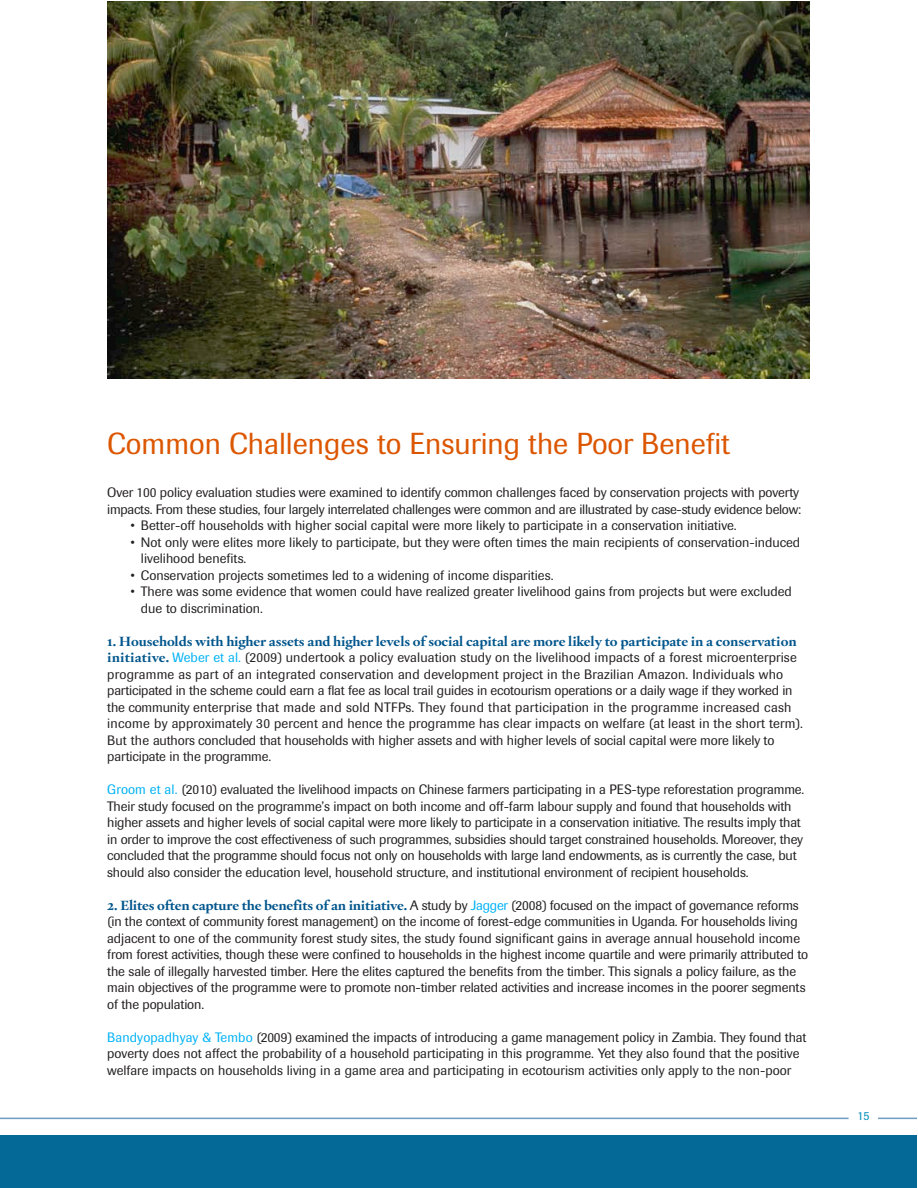
<style>
.page{position:relative;width:918px;height:1188px;background:#fff}
.page>*{position:absolute;margin:0;border:0;box-sizing:border-box;transform-origin:0 0}
.t1{font:30px "Imago";color:#dc5600}
.t2{font:700 14.25px "Oakleaf Text";letter-spacing:-.01em;color:#00558c}
.t3{font:13.5px/16.5px "Imago";letter-spacing:-.01em;color:#232021}
.t4{font:13.5px/16.5px "Imago";letter-spacing:.01em;color:#232021}
.t5{font:12px "Imago";color:#008dba}
.s1{font-family:"Oakleaf Text";font-weight:700;font-size:14.25px;color:#00558c}
.s2{color:#00b2f6}
</style>
<div class="page">
<img style="left:107px;top:1px;width:702px;height:378px">
<hr style="left:0;top:1118px;width:849px;height:1px;background:#6e9dc1">
<div style="left:0;top:1135px;width:917px;height:53px;background:#046997"></div>
<hr style="left:878px;top:1118px;width:39px;height:1px;background:#6e9dc1">
<h1 class="t1" style="left:107px;top:433px;width:624px">Common Challenges to Ensuring the Poor Benefit</h1>
<p class="t3" style="left:107px;top:486px;width:695px">Over 100 policy evaluation studies were examined to identify common challenges faced by conservation projects with poverty impacts. From these studies, four largely interrelated challenges were common and are illustrated by case-study evidence below:</p>
<p class="t3" style="left:130px;top:519px;width:608px">• Better-off households with higher social capital were more likely to participate in a conservation initiative.</p>
<p class="t3" style="left:141px;top:535px;width:661px;text-indent:-11px">• Not only were elites more likely to participate, but they were often times the main recipients of conservation-induced livelihood benefits.</p>
<p class="t3" style="left:130px;top:568px;width:425px">• Conservation projects sometimes led to a widening of income disparities.</p>
<p class="t3" style="left:141px;top:585px;width:652px;text-indent:-11px">• There was some evidence that women could have realized greater livelihood gains from projects but were excluded due to discrimination.</p>
<p class="t2" style="left:107px;top:635px;width:691px">1. Households with higher assets and higher levels of social capital are more likely to participate in a conservation</p>
<p class="t4" style="left:107px;top:651px;width:697px"><span class="s1">initiative.</span> <span class="s2">Weber et al.</span> (2009) undertook a policy evaluation study on the livelihood impacts of a forest microenterprise programme as part of an integrated conservation and development project in the Brazilian Amazon. Individuals who participated in the scheme could earn a flat fee as local trail guides in ecotourism operations or a daily wage if they worked in the community enterprise that made and sold NTFPs. They found that participation in the programme increased cash income by approximately 30 percent and hence the programme has clear impacts on welfare (at least in the short term).<br>But the authors concluded that households with higher assets and with higher levels of social capital were more likely to participate in the programme.</p>
<p class="t3" style="left:107px;top:783px;width:699px"><span class="s2">Groom et al.</span> (2010) evaluated the livelihood impacts on Chinese farmers participating in a PES-type reforestation programme.<br>Their study focused on the programme’s impact on both income and off-farm labour supply and found that households with higher assets and higher levels of social capital were more likely to participate in a conservation initiative. The results imply that in order to improve the cost effectiveness of such programmes, subsidies should target constrained households. Moreover, they concluded that the programme should focus not only on households with large land endowments, as is currently the case, but should also consider the education level, household structure, and institutional environment of recipient households.</p>
<p class="t3" style="left:107px;top:898px;width:702px"><span class="s1">2. Elites often capture the benefits of an initiative.</span> A study by <span class="s2">Jagger</span> (2008) focused on the impact of governance reforms (in the context of community forest management) on the income of forest-edge communities in Uganda. For households living adjacent to one of the community forest study sites, the study found significant gains in average annual household income from forest activities, though these were confined to households in the highest income quartile and were primarily attributed to the sale of illegally harvested timber. Here the elites captured the benefits from the timber. This signals a policy failure, as the main objectives of the programme were to promote non-timber related activities and increase incomes in the poorer segments of the population.</p>
<p class="t3" style="left:107px;top:1030px;width:701px"><span class="s2">Bandyopadhyay &amp; Tembo</span> (2009) examined the impacts of introducing a game management policy in Zambia. They found that poverty does not affect the probability of a household participating in this programme. Yet they also found that the positive welfare impacts on households living in a game area and participating in ecotourism activities only apply to the non-poor</p>
<p class="t5" style="left:857px;top:1112px;width:13px">15</p>
</div>
